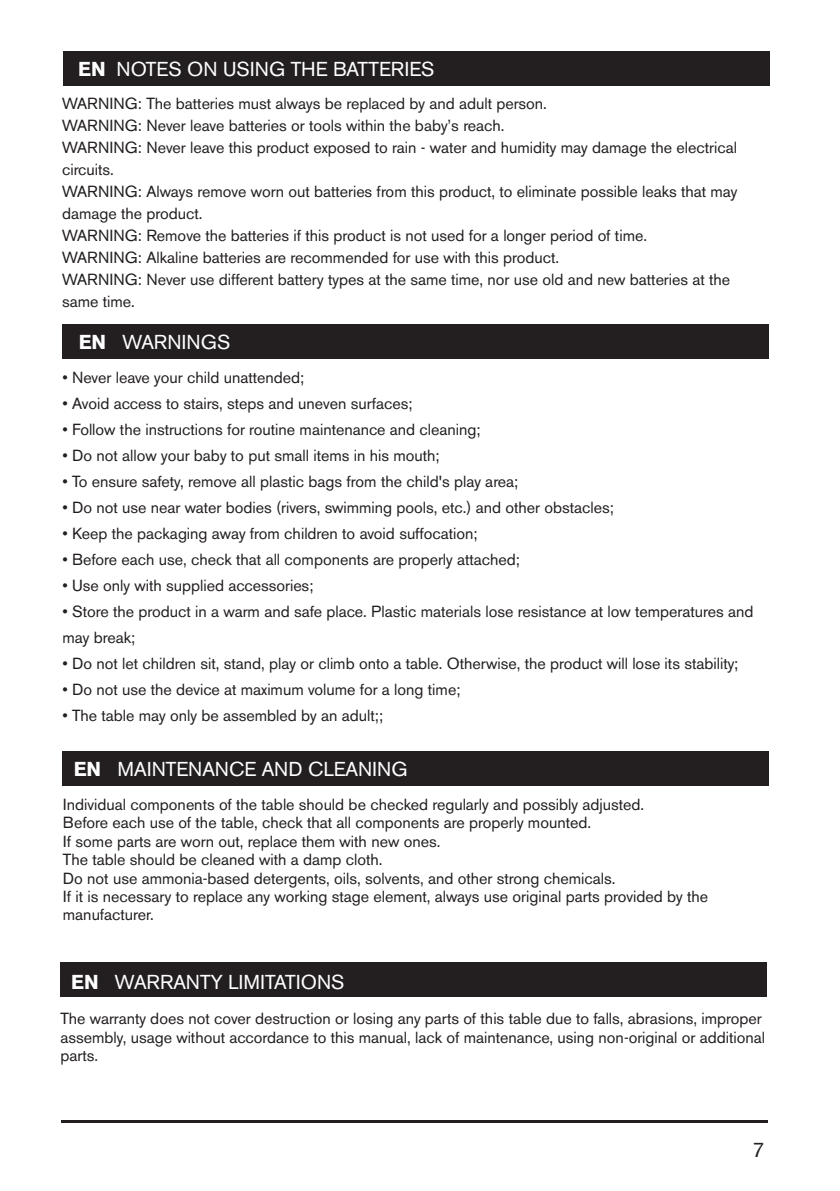
<style>
.page{position:relative;width:840px;height:1191px;background:#fff}
.page>*{position:absolute;margin:0;border:0;box-sizing:border-box;transform-origin:0 0}
.t1{font:20px "Volvo Sans Pro";color:#fff}
.t2{font:20px "Volvo Sans Pro";color:#231f20}
.t3{font:16px/22px "Volvo Sans Pro";color:#231f20}
.s1{font-weight:700}
</style>
<div class="page">
<div style="left:62px;top:751px;width:706px;height:34px;background:#231f20"></div>
<div style="left:60px;top:962px;width:706px;height:34px;background:#231f20"></div>
<div style="left:62px;top:324px;width:706px;height:34px;background:#231f20"></div>
<hr style="left:61px;top:1120px;width:706px;height:3px;background:#231f20">
<div style="left:63px;top:52px;width:705px;height:34px;background:#231f20"></div>
<p class="t1" style="left:78px;top:57px;width:357px"><span class="s1">EN</span> NOTES ON USING THE BATTERIES</p>
<p class="t3" style="left:62px;top:93px;width:676px">WARNING: The batteries must always be replaced by and adult person.<br>WARNING: Never leave batteries or tools within the baby’s reach.<br>WARNING: Never leave this product exposed to rain - water and humidity may damage the electrical circuits.<br>WARNING: Always remove worn out batteries from this product, to eliminate possible leaks that may damage the product.<br>WARNING: Remove the batteries if this product is not used for a longer period of time.<br>WARNING: Alkaline batteries are recommended for use with this product.<br>WARNING: Never use different battery types at the same time, nor use old and new batteries at the same time.</p>
<p class="t1" style="left:79px;top:330px;width:153px"><span class="s1">EN</span> WARNINGS</p>
<p class="t3" style="left:62px;top:366px;width:243px">• Never leave your child unattended;</p>
<p class="t3" style="left:62px;top:392px;width:351px">• Avoid access to stairs, steps and uneven surfaces;</p>
<p class="t3" style="left:62px;top:418px;width:420px">• Follow the instructions for routine maintenance and cleaning;</p>
<p class="t3" style="left:62px;top:444px;width:379px">• Do not allow your baby to put small items in his mouth;</p>
<p class="t3" style="left:62px;top:470px;width:457px">• To ensure safety, remove all plastic bags from the child's play area;</p>
<p class="t3" style="left:62px;top:496px;width:553px">• Do not use near water bodies (rivers, swimming pools, etc.) and other obstacles;</p>
<p class="t3" style="left:62px;top:522px;width:416px">• Keep the packaging away from children to avoid suffocation;</p>
<p class="t3" style="left:62px;top:548px;width:459px">• Before each use, check that all components are properly attached;</p>
<p class="t3" style="left:62px;top:574px;width:252px">• Use only with supplied accessories;</p>
<p class="t3" style="left:62px;top:598px;width:692px;line-height:26px">• Store the product in a warm and safe place. Plastic materials lose resistance at low temperatures and may break;</p>
<p class="t3" style="left:62px;top:652px;width:677px">• Do not let children sit, stand, play or climb onto a table. Otherwise, the product will lose its stability;</p>
<p class="t3" style="left:62px;top:678px;width:399px">• Do not use the device at maximum volume for a long time;</p>
<p class="t3" style="left:62px;top:704px;width:322px">• The table may only be assembled by an adult;;</p>
<p class="t1" style="left:74px;top:757px;width:335px"><span class="s1">EN</span> MAINTENANCE AND CLEANING</p>
<p class="t3" style="left:63px;top:795px;width:646px;line-height:18.4px">Individual components of the table should be checked regularly and possibly adjusted.<br>Before each use of the table, check that all components are properly mounted.<br>If some parts are worn out, replace them with new ones.<br>The table should be cleaned with a damp cloth.<br>Do not use ammonia-based detergents, oils, solvents, and other strong chemicals.<br>If it is necessary to replace any working stage element, always use original parts provided by the manufacturer.</p>
<p class="t1" style="left:71px;top:969px;width:275px"><span class="s1">EN</span> WARRANTY LIMITATIONS</p>
<p class="t3" style="left:60px;top:1009px;width:705px;line-height:18.4px">The warranty does not cover destruction or losing any parts of this table due to falls, abrasions, improper assembly, usage without accordance to this manual, lack of maintenance, using non-original or additional parts.</p>
<p class="t2" style="left:751px;top:1137px;width:14px">7</p>
</div>
